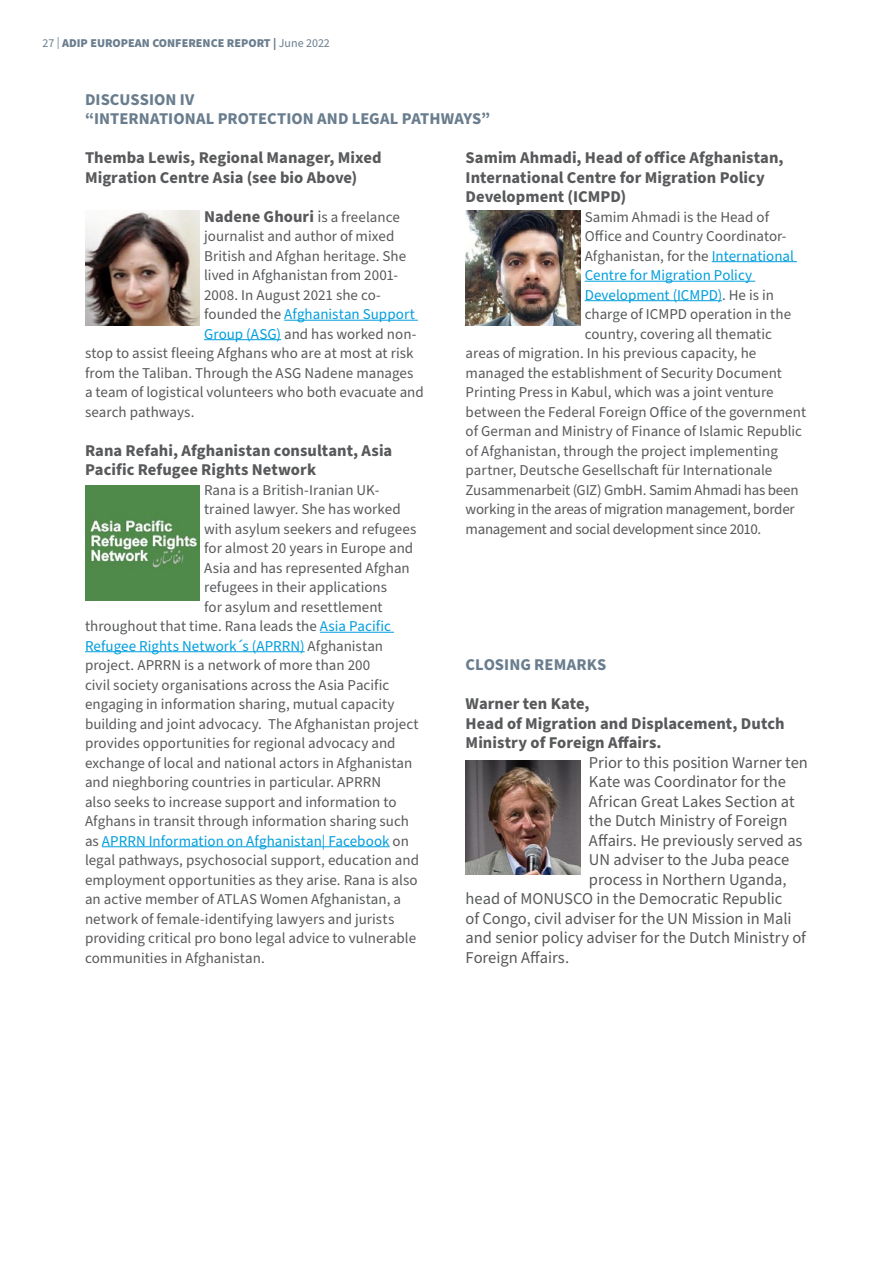
<style>
.page{position:relative;width:893px;height:1263px;background:#fff}
.page>*{position:absolute;margin:0;border:0;box-sizing:border-box;transform-origin:0 0}
.t1{font:700 16.5px/19.5px "Source Sans Pro";letter-spacing:.005em;color:#58595b}
.t2{font:16.5px "Source Sans Pro";color:#58595b}
.t3{font:700 16.5px/19.5px "Source Sans Pro";letter-spacing:.005em;color:#697d8e}
.t4{font:15px "Source Sans Pro";color:#58595b}
.t5{font:15px "Source Sans Pro";letter-spacing:.005em;color:#009edd}
.t6{font:15px "Source Sans Pro";letter-spacing:-.02em;color:#58595b}
.t7{font:900 12px "Source Sans Pro";color:#697d8e}
.s1{font-weight:400}
.s2{font-weight:400;font-size:15px}
.s3{color:#58595b}
.s4{color:#009edd}
</style>
<div class="page">
<hr style="left:284px;top:320px;width:134px;height:1px;background:#009edd">
<hr style="left:204px;top:339px;width:77px;height:1px;background:#009edd">
<hr style="left:320px;top:632px;width:74px;height:1px;background:#009edd">
<hr style="left:85px;top:651px;width:220px;height:1px;background:#009edd">
<hr style="left:102px;top:846px;width:288px;height:1px;background:#009edd">
<hr style="left:712px;top:261px;width:85px;height:1px;background:#009edd">
<hr style="left:585px;top:281px;width:170px;height:1px;background:#009edd">
<hr style="left:585px;top:300px;width:137px;height:1px;background:#009edd">
<img style="left:85px;top:210px;width:115px;height:115px">
<img style="left:85px;top:486px;width:115px;height:115px">
<img style="left:466px;top:210px;width:114px;height:115px">
<img style="left:466px;top:760px;width:114px;height:115px">
<p class="t7" style="left:43px;top:34px;width:289px"><span class="s1">27 |</span> ADIP EUROPEAN CONFERENCE REPORT | <span class="s1">June 2022</span></p>
<p class="t3" style="left:85px;top:90px;width:407px">DISCUSSION IV<br>“INTERNATIONAL PROTECTION AND LEGAL PATHWAYS”</p>
<p class="t1" style="left:85px;top:148px;width:298px">Themba Lewis, Regional Manager, Mixed<br>Migration Centre Asia (see bio Above)</p>
<p class="t1" style="left:204px;top:207px;width:197px">Nadene Ghouri <span class="s1">i</span><span class="s2">s a freelance</span></p>
<p class="t4" style="left:204px;top:226px;width:192px">journalist and author of mixed</p>
<p class="t4" style="left:204px;top:246px;width:204px">British and Afghan heritage. She</p>
<p class="t4" style="left:204px;top:265px;width:196px">lived in Afghanistan from 2001-</p>
<p class="t4" style="left:204px;top:285px;width:178px">2008. In August 2021 she co-</p>
<p class="t5" style="left:204px;top:304px;width:212px"><span class="s3">founded the</span> Afghanistan Support</p>
<p class="t4" style="left:204px;top:324px;width:214px"><span class="s4">Group (ASG)</span> and has worked non-</p>
<p class="t4" style="left:85px;top:343px;width:330px">stop to assist fleeing Afghans who are at most at risk</p>
<p class="t4" style="left:85px;top:363px;width:330px">from the Taliban. Through the ASG Nadene manages</p>
<p class="t4" style="left:85px;top:382px;width:340px">a team of logistical volunteers who both evacuate and</p>
<p class="t4" style="left:85px;top:402px;width:111px">search pathways.</p>
<p class="t1" style="left:85px;top:441px;width:309px">Rana Refahi, Afghanistan consultant, Asia<br>Pacific Refugee Rights Network</p>
<p class="t4" style="left:204px;top:480px;width:177px">Rana is a British-Iranian UK-</p>
<p class="t4" style="left:204px;top:499px;width:198px">trained lawyer. She has worked</p>
<p class="t4" style="left:204px;top:519px;width:214px">with asylum seekers and refugees</p>
<p class="t4" style="left:204px;top:538px;width:211px">for almost 20 years in Europe and</p>
<p class="t4" style="left:204px;top:558px;width:207px">Asia and has represented Afghan</p>
<p class="t4" style="left:204px;top:577px;width:184px">refugees in their applications</p>
<p class="t4" style="left:204px;top:597px;width:180px">for asylum and resettlement</p>
<p class="t4" style="left:85px;top:616px;width:307px">throughout that time. Rana leads the <span class="s4">Asia Pacific</span></p>
<p class="t5" style="left:85px;top:636px;width:300px">Refugee Rights Network´s (APRRN) <span class="s3">Afghanistan</span></p>
<p class="t4" style="left:85px;top:655px;width:287px">project. APRRN is a network of more than 200</p>
<p class="t4" style="left:85px;top:675px;width:306px">civil society organisations across the Asia Pacific</p>
<p class="t4" style="left:85px;top:694px;width:311px">engaging in information sharing, mutual capacity</p>
<p class="t4" style="left:85px;top:714px;width:335px">building and joint advocacy. The Afghanistan project</p>
<p class="t4" style="left:85px;top:733px;width:312px">provides opportunities for regional advocacy and</p>
<p class="t4" style="left:85px;top:753px;width:329px">exchange of local and national actors in Afghanistan</p>
<p class="t4" style="left:85px;top:772px;width:297px">and nieghboring countries in particular. APRRN</p>
<p class="t4" style="left:85px;top:792px;width:313px">also seeks to increase support and information to</p>
<p class="t4" style="left:85px;top:811px;width:326px">Afghans in transit through information sharing such</p>
<p class="t5" style="left:85px;top:831px;width:325px"><span class="s3">as</span> APRRN Information on Afghanistan| Facebook <span class="s3">on</span></p>
<p class="t4" style="left:85px;top:850px;width:336px">legal pathways, psychosocial support, education and</p>
<p class="t4" style="left:85px;top:870px;width:334px">employment opportunities as they arise. Rana is also</p>
<p class="t4" style="left:85px;top:889px;width:318px">an active member of ATLAS Women Afghanistan, a</p>
<p class="t4" style="left:85px;top:909px;width:311px">network of female-identifying lawyers and jurists</p>
<p class="t4" style="left:85px;top:928px;width:333px">providing critical pro bono legal advice to vulnerable</p>
<p class="t4" style="left:85px;top:948px;width:181px">communities in Afghanistan.</p>
<p class="t1" style="left:466px;top:148px;width:320px">Samim Ahmadi, Head of office Afghanistan,<br>International Centre for Migration Policy<br>Development (ICMPD)</p>
<p class="t4" style="left:585px;top:207px;width:186px">Samim Ahmadi is the Head of</p>
<p class="t4" style="left:585px;top:226px;width:203px">Office and Country Coordinator-</p>
<p class="t4" style="left:585px;top:246px;width:211px">Afghanistan, for the <span class="s4">International</span></p>
<p class="t5" style="left:585px;top:265px;width:169px">Centre for Migration Policy</p>
<p class="t5" style="left:585px;top:285px;width:191px">Development (ICMPD)<span class="s3">. He is in</span></p>
<p class="t4" style="left:585px;top:304px;width:208px">charge of ICMPD operation in the</p>
<p class="t4" style="left:585px;top:324px;width:189px">country, covering all thematic</p>
<p class="t4" style="left:466px;top:343px;width:292px">areas of migration. In his previous capacity, he</p>
<p class="t4" style="left:466px;top:363px;width:318px">managed the establishment of Security Document</p>
<p class="t4" style="left:466px;top:382px;width:310px">Printing Press in Kabul, which was a joint venture</p>
<p class="t4" style="left:466px;top:402px;width:342px">between the Federal Foreign Office of the government</p>
<p class="t4" style="left:466px;top:421px;width:338px">of German and Ministry of Finance of Islamic Republic</p>
<p class="t4" style="left:466px;top:441px;width:314px">of Afghanistan, through the project implementing</p>
<p class="t4" style="left:466px;top:460px;width:308px">partner, Deutsche Gesellschaft für Internationale</p>
<p class="t4" style="left:466px;top:480px;width:335px">Zusammenarbeit (GIZ) GmbH. Samim Ahmadi has been</p>
<p class="t6" style="left:466px;top:499px;width:331px">working in the areas of migration management, border</p>
<p class="t6" style="left:466px;top:519px;width:297px">management and social development since 2010.</p>
<p class="t3" style="left:466px;top:655px;width:142px">CLOSING REMARKS</p>
<p class="t1" style="left:466px;top:694px;width:320px">Warner ten Kate,<br>Head of Migration and Displacement, Dutch<br>Ministry of Foreign Affairs.</p>
<p class="t2" style="left:589px;top:751px;width:220px">Prior to this position Warner ten</p>
<p class="t2" style="left:589px;top:771px;width:199px">Kate was Coordinator for the</p>
<p class="t2" style="left:589px;top:790px;width:207px">African Great Lakes Section at</p>
<p class="t2" style="left:589px;top:810px;width:200px">the Dutch Ministry of Foreign</p>
<p class="t2" style="left:589px;top:829px;width:215px">Affairs. He previously served as</p>
<p class="t2" style="left:589px;top:849px;width:202px">UN adviser to the Juba peace</p>
<p class="t2" style="left:589px;top:868px;width:199px">process in Northern Uganda,</p>
<p class="t2" style="left:466px;top:888px;width:318px">head of MONUSCO in the Democratic Republic</p>
<p class="t2" style="left:466px;top:907px;width:327px">of Congo, civil adviser for the UN Mission in Mali</p>
<p class="t2" style="left:466px;top:927px;width:342px">and senior policy adviser for the Dutch Ministry of</p>
<p class="t2" style="left:466px;top:946px;width:105px">Foreign Affairs.</p>
</div>
